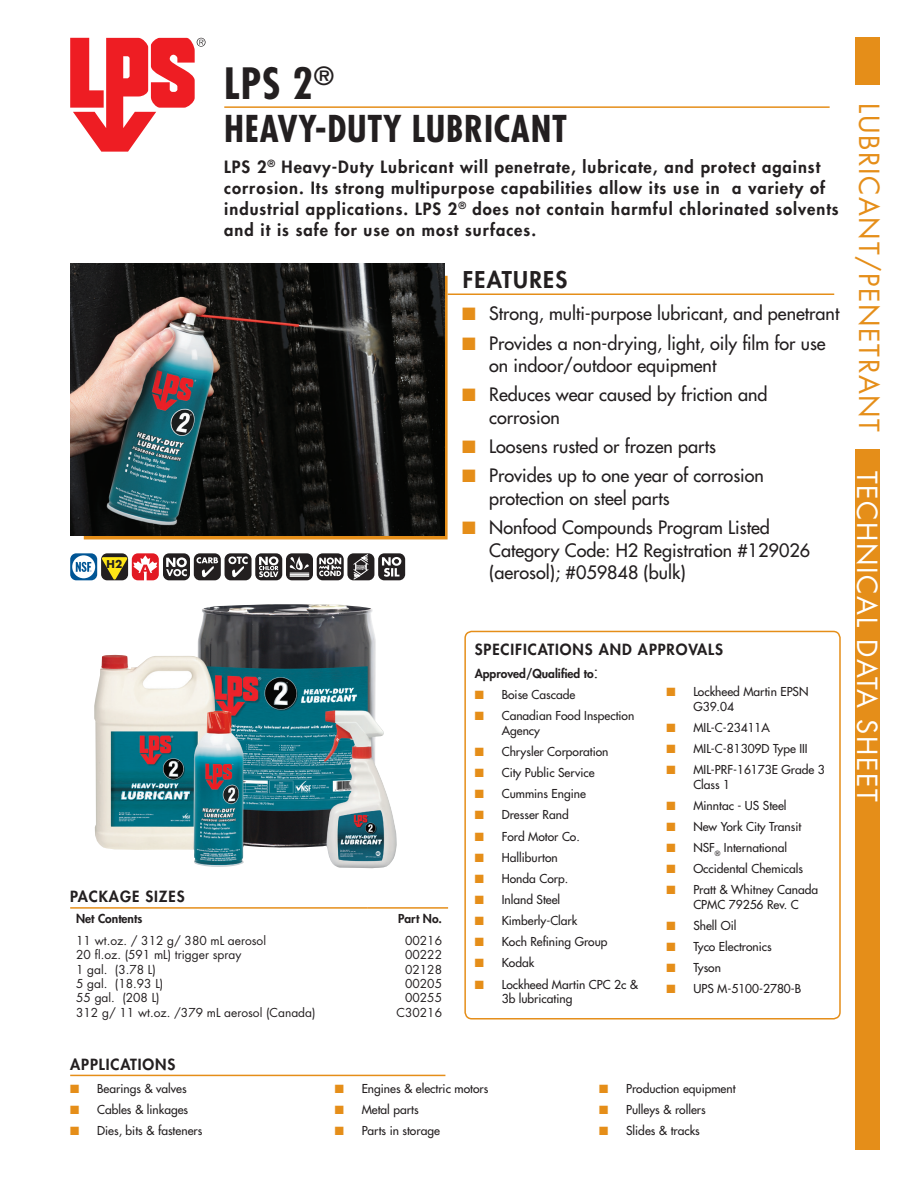
<style>
.page{position:relative;width:918px;height:1188px;background:#fff}
.page>*{position:absolute;margin:0;border:0;box-sizing:border-box;transform-origin:0 0}
.t1{font:700 condensed 42px "Futura";color:#231f20}
.t2{font:700 condensed 36px "Futura";letter-spacing:.02em;color:#231f20}
.t3{font:27px "Futura";letter-spacing:.06em;color:#e58e19}
.t4{font:27px "Futura";letter-spacing:.06em;color:#fff}
.t5{font:800 22.5px "Futura";letter-spacing:.06em;color:#231f20}
.t6{font:18px/22.5px "Futura";color:#231f20}
.Description{font:800 16.5px/21px "Futura";letter-spacing:.06em;color:#231f20}
.Section_Header{font:800 15px "Futura";letter-spacing:.06em;color:#231f20}
.t7{font:12px/14.4px "Futura";color:#231f20}
.Package_Size{font:12px "Futura";color:#231f20}
.t8{font:800 12px "Futura";color:#231f20}
.t9{font:700 10.5px "Futura";color:#231f20}
.s1{color:#e58e19}
.s2{font-family:"Times New Roman";font-weight:400;font-size:18px}
</style>
<div class="page">
<svg style="left:70px;top:38px;width:136px;height:114px"></svg>
<hr style="left:224px;top:106px;width:606px;height:2px;background:#e58e19">
<div style="left:855px;top:38px;width:25px;height:1112px;background:#e58e19"></div>
<div style="left:847px;top:86px;width:33px;height:363px;background:#fff"></div>
<svg style="left:84px;top:276px;width:364px;height:263px;background:#b07320"></svg>
<hr style="left:448px;top:294px;width:386px;height:1px;background:#e58e19">
<img style="left:71px;top:264px;width:373px;height:271px">
<div style="left:464px;top:631px;width:377px;height:389px;border:2px solid #e58e19;border-radius:7px"></div>
<img style="left:94px;top:604px;width:303px;height:265px">
<hr style="left:70px;top:907px;width:298px;height:2px;background:#e58e19">
<hr style="left:368px;top:907px;width:80px;height:2px;background:#e58e19">
<hr style="left:70px;top:1075px;width:375px;height:1px;background:#e58e19">
<svg style="left:70px;top:553px;width:27px;height:27px"></svg>
<svg style="left:72px;top:555px;width:23px;height:23px"></svg>
<svg style="left:101px;top:553px;width:27px;height:27px"></svg>
<svg style="left:102px;top:553px;width:57px;height:27px"></svg>
<div style="left:163px;top:553px;width:27px;height:27px;background:#231f20;border-radius:6px"></div>
<svg style="left:166px;top:557px;width:21px;height:19px"></svg>
<div style="left:194px;top:553px;width:27px;height:27px;background:#231f20;border-radius:6px"></div>
<svg style="left:196px;top:557px;width:22px;height:20px"></svg>
<div style="left:225px;top:553px;width:27px;height:27px;background:#231f20;border-radius:6px"></div>
<svg style="left:228px;top:556px;width:20px;height:21px"></svg>
<div style="left:255px;top:553px;width:27px;height:27px;background:#231f20;border-radius:6px"></div>
<svg style="left:259px;top:556px;width:19px;height:21px"></svg>
<div style="left:286px;top:553px;width:27px;height:27px;background:#231f20;border-radius:6px"></div>
<svg style="left:289px;top:556px;width:21px;height:21px"></svg>
<div style="left:317px;top:553px;width:27px;height:27px;background:#231f20;border-radius:6px"></div>
<svg style="left:319px;top:557px;width:22px;height:19px"></svg>
<div style="left:347px;top:553px;width:27px;height:27px;background:#231f20;border-radius:6px"></div>
<svg style="left:353px;top:554px;width:16px;height:26px"></svg>
<div style="left:378px;top:553px;width:27px;height:27px;background:#231f20;border-radius:6px"></div>
<svg style="left:382px;top:557px;width:19px;height:20px"></svg>
<p class="t1" style="left:224px;top:57px;width:111px">LPS 2<sup>®</sup></p>
<p class="t2" style="left:224px;top:107px;width:344px">HEAVY-DUTY LUBRICANT</p>
<p class="t3" style="left:886px;top:103px;width:331px;rotate:90deg">LUBRICANT/PENETRANT</p>
<p class="t4" style="left:884px;top:471px;width:332px;rotate:90deg">TECHNICAL DATA SHEET</p>
<p class="Description" style="left:224px;top:156px;width:616px">LPS 2<sup>®</sup> Heavy-Duty Lubricant will penetrate, lubricate, and protect against corrosion. Its strong multipurpose capabilities allow its use in a variety of industrial applications. LPS 2<sup>®</sup> does not contain harmful chlorinated solvents and it is safe for use on most surfaces.</p>
<p class="t5" style="left:463px;top:265px;width:106px">FEATURES</p>
<p class="t6" style="left:462px;top:303px;width:379px"><span class="s1">■</span> Strong, multi-purpose lubricant, and penetrant</p>
<p class="t6" style="left:489px;top:332px;width:338px;text-indent:-27px"><span class="s1">■</span> Provides a non-drying, light, oily film for use on indoor/outdoor equipment</p>
<p class="t6" style="left:489px;top:384px;width:280px;text-indent:-27px"><span class="s1">■</span> Reduces wear caused by friction and corrosion</p>
<p class="t6" style="left:462px;top:435px;width:255px"><span class="s1">■</span> Loosens rusted or frozen parts</p>
<p class="t6" style="left:489px;top:465px;width:276px;text-indent:-27px"><span class="s1">■</span> Provides up to one year of corrosion protection on steel parts</p>
<p class="t6" style="left:489px;top:516px;width:322px;text-indent:-27px"><span class="s1">■</span> Nonfood Compounds Program Listed<br>Category Code: H2 Registration #129026 (aerosol); #059848 (bulk)</p>
<p class="t9" style="left:107px;top:557px;width:17px">H2</p>
<p class="Section_Header" style="left:475px;top:640px;width:250px">SPECIFICATIONS AND APPROVALS</p>
<p class="t8" style="left:475px;top:666px;width:125px">Approved/Qualified to<span class="s2">:</span></p>
<p class="t7" style="left:475px;top:688px;width:102px"><span class="s1">■</span> Boise Cascade</p>
<p class="t7" style="left:502px;top:709px;width:134px;text-indent:-27px"><span class="s1">■</span> Canadian Food Inspection<br>Agency</p>
<p class="t7" style="left:475px;top:744px;width:135px"><span class="s1">■</span> Chrysler Corporation</p>
<p class="t7" style="left:475px;top:766px;width:121px"><span class="s1">■</span> City Public Service</p>
<p class="t7" style="left:475px;top:787px;width:113px"><span class="s1">■</span> Cummins Engine</p>
<p class="t7" style="left:475px;top:808px;width:95px"><span class="s1">■</span> Dresser Rand</p>
<p class="t7" style="left:475px;top:829px;width:107px"><span class="s1">■</span> Ford Motor Co.</p>
<p class="t7" style="left:475px;top:850px;width:85px"><span class="s1">■</span> Halliburton</p>
<p class="t7" style="left:475px;top:871px;width:95px"><span class="s1">■</span> Honda Corp.</p>
<p class="t7" style="left:475px;top:892px;width:87px"><span class="s1">■</span> Inland Steel</p>
<p class="t7" style="left:475px;top:914px;width:104px"><span class="s1">■</span> Kimberly-Clark</p>
<p class="t7" style="left:475px;top:935px;width:134px"><span class="s1">■</span> Koch Refining Group</p>
<p class="t7" style="left:475px;top:956px;width:61px"><span class="s1">■</span> Kodak</p>
<p class="t7" style="left:502px;top:977px;width:138px;text-indent:-27px"><span class="s1">■</span> Lockheed Martin CPC 2c &amp;<br>3b lubricating</p>
<p class="t7" style="left:693px;top:685px;width:117px;text-indent:-27px"><span class="s1">■</span> Lockheed Martin EPSN<br>G39.04</p>
<p class="t7" style="left:666px;top:720px;width:105px"><span class="s1">■</span> MIL-C-23411A</p>
<p class="t7" style="left:666px;top:741px;width:143px"><span class="s1">■</span> MIL-C-81309D Type III</p>
<p class="t7" style="left:693px;top:763px;width:133px;text-indent:-27px"><span class="s1">■</span> MIL-PRF-16173E Grade 3<br>Class 1</p>
<p class="t7" style="left:666px;top:798px;width:122px"><span class="s1">■</span> Minntac - US Steel</p>
<p class="t7" style="left:666px;top:819px;width:137px"><span class="s1">■</span> New York City Transit</p>
<p class="t7" style="left:666px;top:840px;width:122px"><span class="s1">■</span> NSF<sub>®</sub> International</p>
<p class="t7" style="left:666px;top:862px;width:138px"><span class="s1">■</span> Occidental Chemicals</p>
<p class="t7" style="left:693px;top:883px;width:126px;text-indent:-27px"><span class="s1">■</span> Pratt &amp; Whitney Canada<br>CPMC 79256 Rev. C</p>
<p class="t7" style="left:666px;top:918px;width:72px"><span class="s1">■</span> Shell Oil</p>
<p class="t7" style="left:666px;top:939px;width:107px"><span class="s1">■</span> Tyco Electronics</p>
<p class="t7" style="left:666px;top:961px;width:56px"><span class="s1">■</span> Tyson</p>
<p class="t7" style="left:666px;top:982px;width:136px"><span class="s1">■</span> UPS M-5100-2780-B</p>
<p class="Section_Header" style="left:70px;top:887px;width:116px">PACKAGE SIZES</p>
<p class="t8" style="left:76px;top:911px;width:68px">Net Contents</p>
<p class="t8" style="left:398px;top:911px;width:45px">Part No.</p>
<p class="Package_Size" style="left:76px;top:933px;width:191px">11 wt.oz. / 312 g/ 380 mL aerosol</p>
<p class="Package_Size" style="left:76px;top:947px;width:167px">20 fl.oz. (591 mL) trigger spray</p>
<p class="Package_Size" style="left:76px;top:961px;width:81px">1 gal. (3.78 L)</p>
<p class="Package_Size" style="left:76px;top:976px;width:89px">5 gal. (18.93 L)</p>
<p class="Package_Size" style="left:76px;top:990px;width:85px">55 gal. (208 L)</p>
<p class="Package_Size" style="left:76px;top:1005px;width:241px">312 g/ 11 wt.oz. /379 mL aerosol (Canada)</p>
<p class="Package_Size" style="left:405px;top:933px;width:38px">00216</p>
<p class="Package_Size" style="left:405px;top:947px;width:38px">00222</p>
<p class="Package_Size" style="left:405px;top:961px;width:38px">02128</p>
<p class="Package_Size" style="left:405px;top:976px;width:38px">00205</p>
<p class="Package_Size" style="left:405px;top:990px;width:38px">00255</p>
<p class="Package_Size" style="left:397px;top:1005px;width:47px">C30216</p>
<p class="Section_Header" style="left:70px;top:1055px;width:107px">APPLICATIONS</p>
<p class="t7" style="left:70px;top:1081px;width:118px"><span class="s1">■</span> Bearings &amp; valves</p>
<p class="t7" style="left:70px;top:1102px;width:119px"><span class="s1">■</span> Cables &amp; linkages</p>
<p class="t7" style="left:70px;top:1124px;width:134px"><span class="s1">■</span> Dies, bits &amp; fasteners</p>
<p class="t7" style="left:335px;top:1081px;width:155px"><span class="s1">■</span> Engines &amp; electric motors</p>
<p class="t7" style="left:335px;top:1102px;width:86px"><span class="s1">■</span> Metal parts</p>
<p class="t7" style="left:335px;top:1124px;width:107px"><span class="s1">■</span> Parts in storage</p>
<p class="t7" style="left:599px;top:1081px;width:138px"><span class="s1">■</span> Production equipment</p>
<p class="t7" style="left:599px;top:1102px;width:108px"><span class="s1">■</span> Pulleys &amp; rollers</p>
<p class="t7" style="left:599px;top:1124px;width:102px"><span class="s1">■</span> Slides &amp; tracks</p>
</div>
